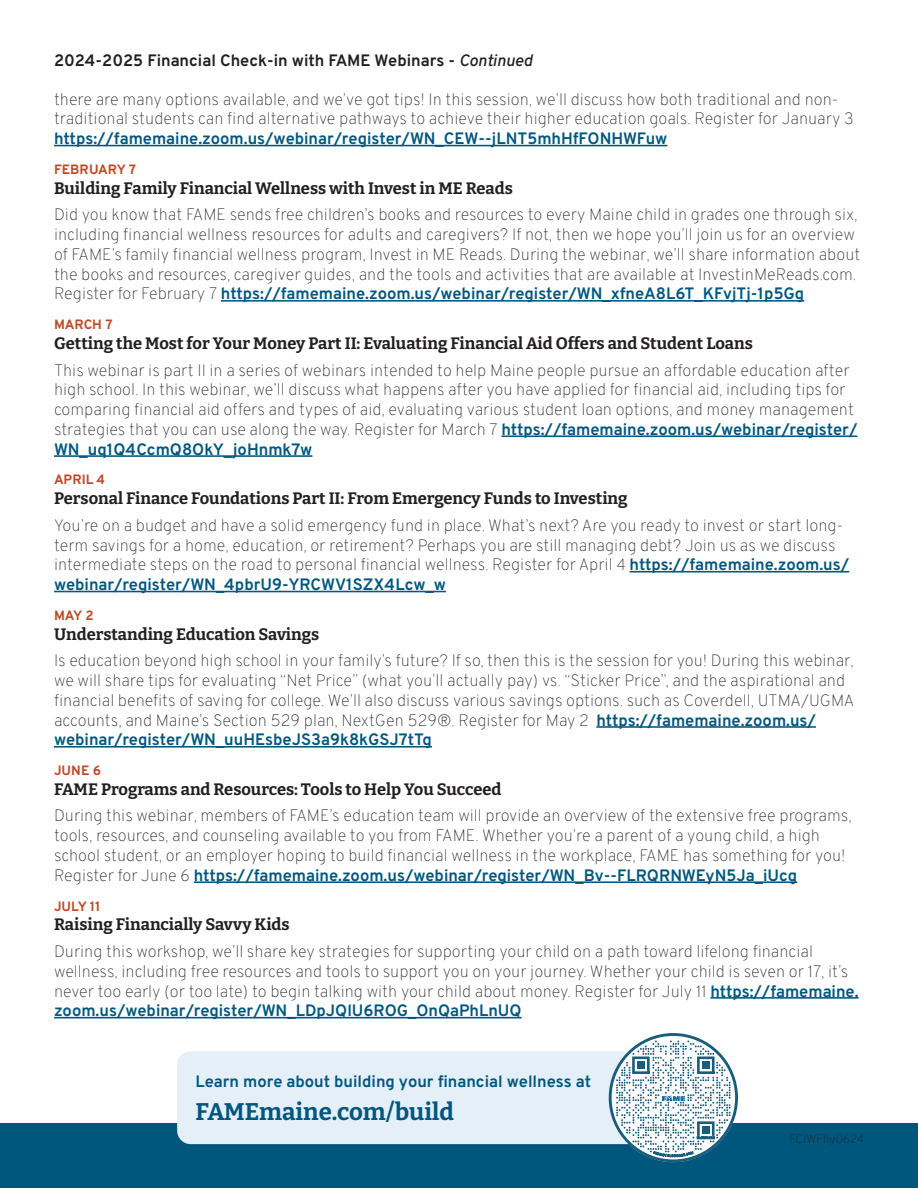
<style>
.page{position:relative;width:918px;height:1188px;background:#fff}
.page>*{position:absolute;margin:0;border:0;box-sizing:border-box;transform-origin:0 0}
.Description{font:700 24px "Bitter";color:#00577e}
.Description-2{font:100 16.5px/19.8px "Overpass";color:#231f20}
.t1{font:700 16.5px "Bitter";color:#231f20}
.Description-3{font:700 16.5px "Overpass";color:#231f20}
.Description-4{font:700 16.5px "Overpass";color:#00577e}
.Date{font:13.5px "Overpass";color:#bd4a27}
.Filename{font:100 12px "Overpass";color:#231f20}
.s1{font-weight:600;font-style:italic}
.s2{font-weight:700;color:#00577e}
.s3{font-weight:400}
</style>
<div class="page">
<div style="left:0;top:1123px;width:918px;height:65px;background:#00577e"></div>
<div style="left:177px;top:1051px;width:463px;height:93px;background:#e4eff8;border-radius:14px"></div>
<svg style="left:609px;top:1033px;width:129px;height:129px"></svg>
<svg style="left:616px;top:1040px;width:115px;height:119px"></svg>
<div style="left:702px;top:1126px;width:8px;height:8px;background:#1a5c7b"></div>
<div style="left:609px;top:1033px;width:129px;height:129px;border:3px solid #1a5c7b;border-radius:50%"></div>
<hr style="left:54px;top:145px;width:613px;height:1px;background:#00577e">
<hr style="left:221px;top:300px;width:583px;height:2px;background:#00577e">
<hr style="left:501px;top:435px;width:356px;height:2px;background:#00577e">
<hr style="left:54px;top:455px;width:258px;height:2px;background:#00577e">
<hr style="left:630px;top:571px;width:219px;height:2px;background:#00577e">
<hr style="left:54px;top:591px;width:392px;height:1px;background:#00577e">
<hr style="left:596px;top:726px;width:220px;height:2px;background:#00577e">
<hr style="left:54px;top:746px;width:378px;height:2px;background:#00577e">
<hr style="left:194px;top:881px;width:603px;height:2px;background:#00577e">
<hr style="left:710px;top:997px;width:149px;height:2px;background:#00577e">
<hr style="left:54px;top:1017px;width:468px;height:1px;background:#00577e">
<p class="Description-3" style="left:54px;top:49px;width:480px">2024-2025 Financial Check-in with FAME Webinars - <span class="s1">Continued</span></p>
<p class="Description-2" style="left:54px;top:89px;width:801px">there are many options available, and we’ve got tips! In this session, we’ll discuss how both traditional and non&shy;traditional students can find alternative pathways to achieve their higher education goals. Register for January 3 <span class="s2">https://famemaine.zoom.us/webinar/register/WN_CEW--jLNT5mhHfFONHWFuw</span></p>
<p class="Date" style="left:54px;top:158px;width:84px">FEBRUARY 7</p>
<p class="t1" style="left:54px;top:178px;width:460px">Building Family Financial Wellness with Invest in ME Reads</p>
<p class="Description-2" style="left:54px;top:205px;width:808px">Did you know that FAME sends free children’s books and resources to every Maine child in grades one through six, including financial wellness resources for adults and caregivers? If not, then we hope you’ll join us for an overview of FAME’s family financial wellness program, Invest in ME Reads. During the webinar, we’ll share information about the books and resources, caregiver guides, and the tools and activities that are available at InvestinMeReads.com.<br>Register for February 7 <span class="s2">https://famemaine.zoom.us/webinar/register/WN_xfneA8L6T_KFvjTj-1p5Gg</span></p>
<p class="Date" style="left:54px;top:314px;width:60px">MARCH 7</p>
<p class="t1" style="left:54px;top:333px;width:701px">Getting the Most for Your Money Part II: Evaluating Financial Aid Offers and Student Loans</p>
<p class="Description-2" style="left:54px;top:360px;width:805px">This webinar is part II in a series of webinars intended to help Maine people pursue an affordable education after high school. In this webinar, we’ll discuss what happens after you have applied for financial aid, including tips for comparing financial aid offers and types of aid, evaluating various student loan options, and money management strategies that you can use along the way. Register for March 7 <span class="s2">https://famemaine.zoom.us/webinar/register/ WN_uq1Q4CcmQ8OkY_joHnmk7w</span></p>
<p class="Date" style="left:54px;top:469px;width:53px">APRIL 4</p>
<p class="t1" style="left:54px;top:488px;width:575px">Personal Finance Foundations Part II: From Emergency Funds to Investing</p>
<p class="Description-2" style="left:54px;top:515px;width:797px">You’re on a budget and have a solid emergency fund in place. What’s next? Are you ready to invest or start long&shy;term savings for a home, education, or retirement? Perhaps you are still managing debt? Join us as we discuss intermediate steps on the road to personal financial wellness. Register for April 4 <span class="s2">https://famemaine.zoom.us/ webinar/register/WN_4pbrU9-YRCWV1SZX4Lcw_w</span></p>
<p class="Date" style="left:54px;top:604px;width:41px">MAY 2</p>
<p class="t1" style="left:54px;top:623px;width:267px">Understanding Education Savings</p>
<p class="Description-2" style="left:54px;top:651px;width:802px">Is education beyond high school in your family’s future? If so, then this is the session for you! During this webinar, we will share tips for evaluating “Net Price” (what you’ll actually pay) vs. “Sticker Price”, and the aspirational and financial benefits of saving for college. We’ll also discuss various savings options. such as Coverdell, UTMA/UGMA accounts, and Maine’s Section 529 plan, NextGen 529<span class="s3">®</span>. Register for May 2 <span class="s2">https://famemaine.zoom.us/ webinar/register/WN_uuHEsbeJS3a9k8kGSJ7tTg</span></p>
<p class="Date" style="left:54px;top:760px;width:49px">JUNE 6</p>
<p class="t1" style="left:54px;top:779px;width:449px">FAME Programs and Resources: Tools to Help You Succeed</p>
<p class="Description-2" style="left:54px;top:806px;width:799px">During this webinar, members of FAME’s education team will provide an overview of the extensive free programs, tools, resources, and counseling available to you from FAME. Whether you’re a parent of a young child, a high school student, or an employer hoping to build financial wellness in the workplace, FAME has something for you!<br>Register for June 6 <span class="s2">https://famemaine.zoom.us/webinar/register/WN_Bv--FLRQRNWEyN5Ja_iUcg</span></p>
<p class="Date" style="left:54px;top:895px;width:48px">JULY 11</p>
<p class="t1" style="left:54px;top:914px;width:237px">Raising Financially Savvy Kids</p>
<p class="Description-2" style="left:54px;top:941px;width:806px">During this workshop, we’ll share key strategies for supporting your child on a path toward lifelong financial wellness, including free resources and tools to support you on your journey. Whether your child is seven or 17, it’s never too early (or too late) to begin talking with your child about money. Register for July 11 <span class="s2">https://famemaine. zoom.us/webinar/register/WN_LDpJQlU6ROG_OnQaPhLnUQ</span></p>
<p class="Description-4" style="left:195px;top:1070px;width:397px">Learn more about building your financial wellness at</p>
<p class="Description" style="left:195px;top:1097px;width:260px">FAMEmaine.com/build</p>
<p class="Filename" style="left:789px;top:1130px;width:76px">FCIWFfly0624</p>
</div>
